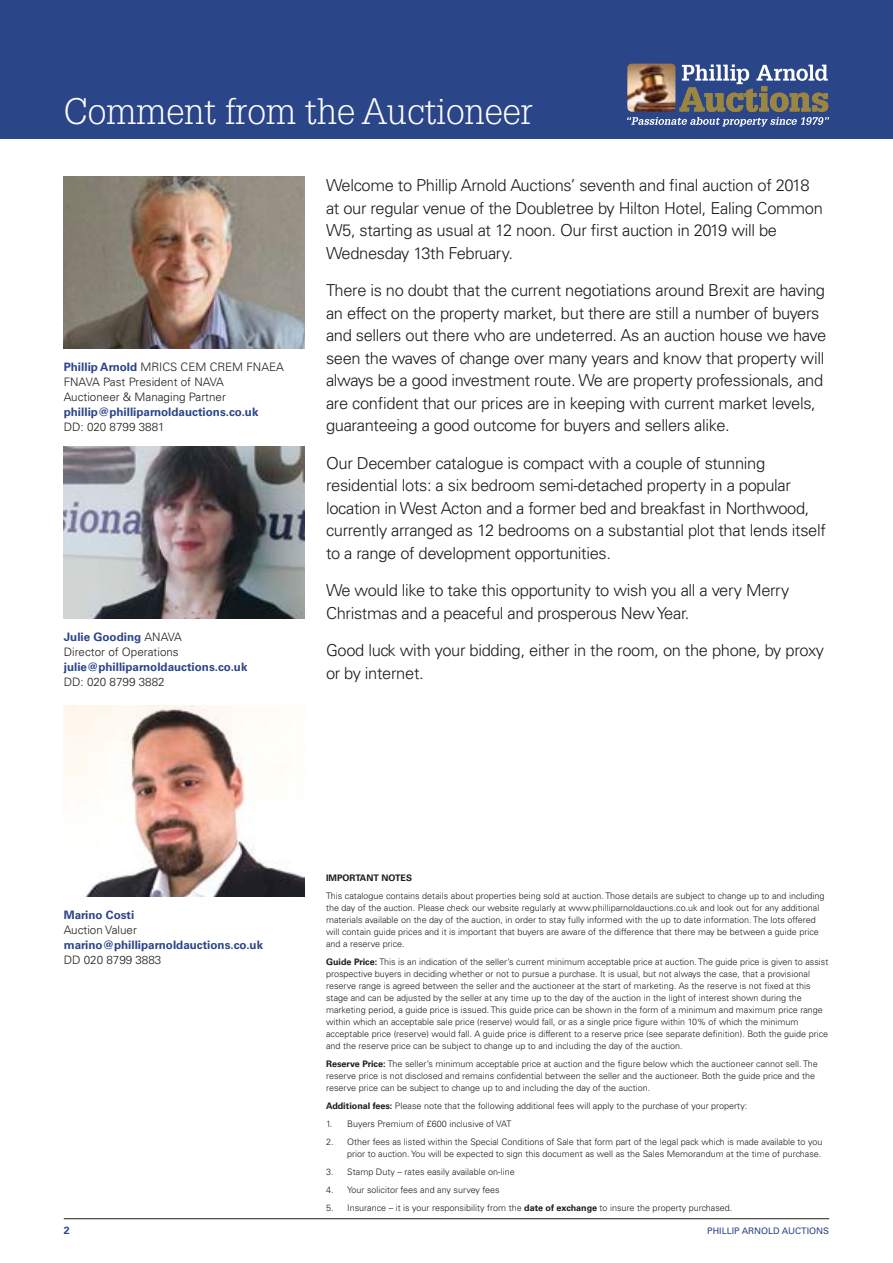
<style>
.page{position:relative;width:893px;height:1263px;background:#fff}
.page>*{position:absolute;margin:0;border:0;box-sizing:border-box;transform-origin:0 0}
.t1{font:300 36px "Glypha LT Std";color:#fff}
.t2{font:300 16.5px/22.5px "Univers LT Std";letter-spacing:-.02em;color:#1c1c1a}
.t3{font:300 11.7px/15px "Univers LT Std";color:#1c1c1a}
.t4{font:700 11.7px "Univers LT Std";color:#2b4589}
.t5{font:700 10.5px "Univers LT Std";color:#2b4589}
.t6{font:300 9px/12px "Univers LT Std";color:#1c1c1a}
.t7{font:9px "Univers LT Std";color:#2b4589}
.t8{font:700 9px "Univers LT Std";color:#1c1c1a}
.s1{font-weight:700;color:#2b4589}
.s2{font-weight:700}
</style>
<div class="page">
<div style="left:0;top:0;width:893px;height:139px;background:#2b4589"></div>
<svg style="left:627px;top:64px;width:202px;height:63px"></svg>
<hr style="left:64px;top:1218px;width:765px;height:1px;background:#1c1c1a">
<img style="left:64px;top:176px;width:241px;height:173px">
<img style="left:64px;top:446px;width:241px;height:173px">
<img style="left:64px;top:706px;width:241px;height:190px">
<h1 class="t1" style="left:64px;top:91px;width:471px">Comment from the Auctioneer</h1>
<p class="t3" style="left:64px;top:360px;width:222px"><span class="s1">Phillip Arnold</span> MRICS CEM CREM FNAEA<br>FNAVA Past President of NAVA<br>Auctioneer &amp; Managing Partner</p>
<p class="t4" style="left:64px;top:405px;width:196px">phillip@philliparnoldauctions.co.uk</p>
<p class="t3" style="left:64px;top:420px;width:102px">DD: 020 8799 3881</p>
<p class="t3" style="left:64px;top:630px;width:120px"><span class="s1">Julie Gooding</span> ANAVA<br>Director of Operations</p>
<p class="t4" style="left:64px;top:660px;width:185px">julie@philliparnoldauctions.co.uk</p>
<p class="t3" style="left:64px;top:675px;width:102px">DD: 020 8799 3882</p>
<h2 class="t2" style="left:326px;top:174px;width:498px">Welcome to Phillip Arnold Auctions’ seventh and final auction of 2018 at our regular venue of the Doubletree by Hilton Hotel, Ealing Common W5, starting as usual at 12 noon. Our first auction in 2019 will be Wednesday 13th February.</h2>
<p class="t2" style="left:326px;top:279px;width:502px">There is no doubt that the current negotiations around Brexit are having an effect on the property market, but there are still a number of buyers and sellers out there who are undeterred. As an auction house we have seen the waves of change over many years and know that property will always be a good investment route. We are property professionals, and are confident that our prices are in keeping with current market levels, guaranteeing a good outcome for buyers and sellers alike.</p>
<p class="t2" style="left:326px;top:452px;width:501px">Our December catalogue is compact with a couple of stunning residential lots: a six bedroom semi-detached property in a popular location in West Acton and a former bed and breakfast in Northwood, currently arranged as 12 bedrooms on a substantial plot that lends itself to a range of development opportunities.</p>
<h2 class="t2" style="left:326px;top:579px;width:465px">We would like to take this opportunity to wish you all a very Merry<br>Christmas and a peaceful and prosperous New Year.</h2>
<h2 class="t2" style="left:326px;top:639px;width:500px">Good luck with your bidding, either in the room, on the phone, by proxy or by internet.</h2>
<p class="t4" style="left:64px;top:908px;width:72px">Marino Costi</p>
<p class="t3" style="left:64px;top:922px;width:75px">Auction Valuer</p>
<p class="t4" style="left:64px;top:938px;width:201px">marino@philliparnoldauctions.co.uk</p>
<p class="t3" style="left:64px;top:952px;width:99px">DD 020 8799 3883</p>
<p class="t8" style="left:326px;top:873px;width:88px">IMPORTANT NOTES</p>
<p class="t6" style="left:326px;top:890px;width:500px">This catalogue contains details about properties being sold at auction. Those details are subject to change up to and including the day of the auction. Please check our website regularly at www.philliparnoldauctions.co.uk and look out for any additional materials available on the day of the auction, in order to stay fully informed with the up to date information. The lots offered will contain guide prices and it is important that buyers are aware of the difference that there may be between a guide price and a reserve price.</p>
<p class="t6" style="left:326px;top:956px;width:504px"><span class="s2">Guide Price:</span> This is an indication of the seller’s current minimum acceptable price at auction. The guide price is given to assist prospective buyers in deciding whether or not to pursue a purchase. It is usual, but not always the case, that a provisional reserve range is agreed between the seller and the auctioneer at the start of marketing. As the reserve is not fixed at this stage and can be adjusted by the seller at any time up to the day of the auction in the light of interest shown during the marketing period, a guide price is issued. This guide price can be shown in the form of a minimum and maximum price range within which an acceptable sale price (reserve) would fall, or as a single price figure within 10% of which the minimum acceptable price (reserve) would fall. A guide price is different to a reserve price (see separate definition). Both the guide price and the reserve price can be subject to change up to and including the day of the auction.</p>
<p class="t6" style="left:326px;top:1058px;width:493px"><span class="s2">Reserve Price:</span> The seller’s minimum acceptable price at auction and the figure below which the auctioneer cannot sell. The reserve price is not disclosed and remains confidential between the seller and the auctioneer. Both the guide price and the reserve price can be subject to change up to and including the day of the auction.</p>
<p class="t6" style="left:326px;top:1100px;width:423px"><span class="s2">Additional fees:</span> Please note that the following additional fees will apply to the purchase of your property:</p>
<p class="t6" style="left:326px;top:1118px;width:187px">1. Buyers Premium of £600 inclusive of VAT</p>
<p class="t6" style="left:326px;top:1136px;width:498px;text-align:right">2. Other fees as listed within the Special Conditions of Sale that form part of the legal pack which is made available to you prior to auction. You will be expected to sign this document as well as the Sales Memorandum at the time of purchase.</p>
<p class="t6" style="left:326px;top:1166px;width:190px">3. Stamp Duty – rates easily available on-line</p>
<p class="t6" style="left:326px;top:1184px;width:175px">4. Your solicitor fees and any survey fees</p>
<p class="t6" style="left:326px;top:1202px;width:408px">5. Insurance – it is your responsibility from the <span class="s2">date of exchange</span> to insure the property purchased.</p>
<p class="t5" style="left:64px;top:1224px;width:7px">2</p>
<p class="t7" style="left:707px;top:1225px;width:123px">PHILLIP ARNOLD AUCTIONS</p>
</div>
